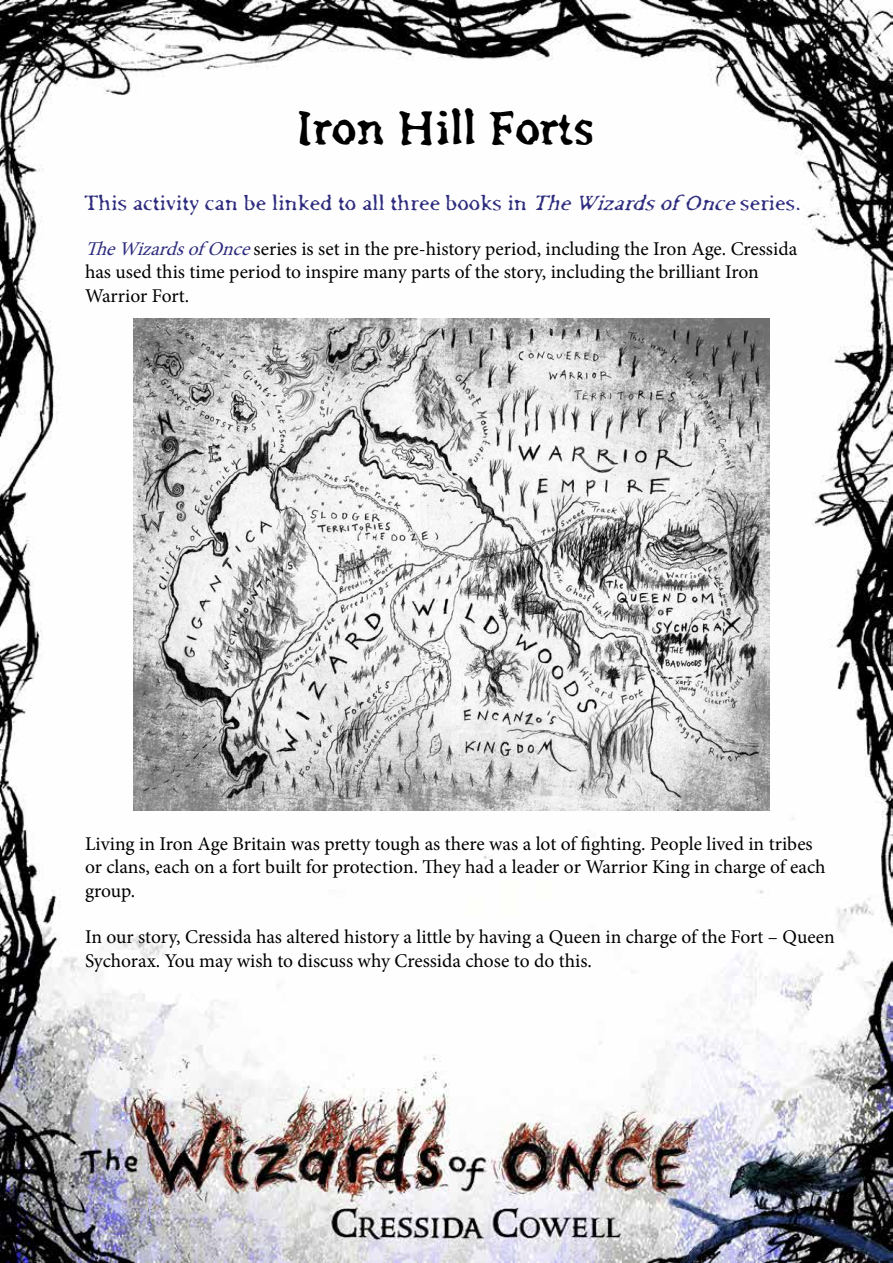
<style>
.page{position:relative;width:893px;height:1263px;background:#fff}
.page>*{position:absolute;margin:0;border:0;box-sizing:border-box;transform-origin:0 0}
.t1{font:700 48.15px "Irregular";color:#000}
.t2{font:300 21px "Irregular";color:#2e2c7e}
.t3{font:19.5px/23.4px "Minion Pro";letter-spacing:-.005em;color:#000}
.s1{font-style:italic}
.s2{font-style:italic;color:#2e2c7e}
</style>
<div class="page">
<img style="left:0;top:0;width:893px;height:1263px">
<img style="left:133px;top:319px;width:637px;height:491px">
<h1 class="t1" style="left:295px;top:99px;width:300px">Iron Hill Forts</h1>
<p class="t2" style="left:85px;top:191px;width:718px">This activity can be linked to all three books in <span class="s1">TheWizardsof Once</span>series.</p>
<p class="t3" style="left:85px;top:237px;width:714px"><span class="s2">TheWizardsof Once</span>series is set in the pre-history period, including the Iron Age. Cressida has used this time period to inspire many parts of the story, including the brilliant Iron<br>Warrior Fort.</p>
<p class="t3" style="left:85px;top:832px;width:742px">Living in Iron Age Britain was pretty tough as there was a lot of fighting. People lived in tribes or clans, each on a fort built for protection. They had a leader or Warrior King in charge of each group.</p>
<p class="t3" style="left:85px;top:925px;width:751px">In our story, Cressida has altered history a little by having a Queen in charge of the Fort – Queen<br>Sychorax. You may wish to discuss why Cressida chose to do this.</p>
</div>
